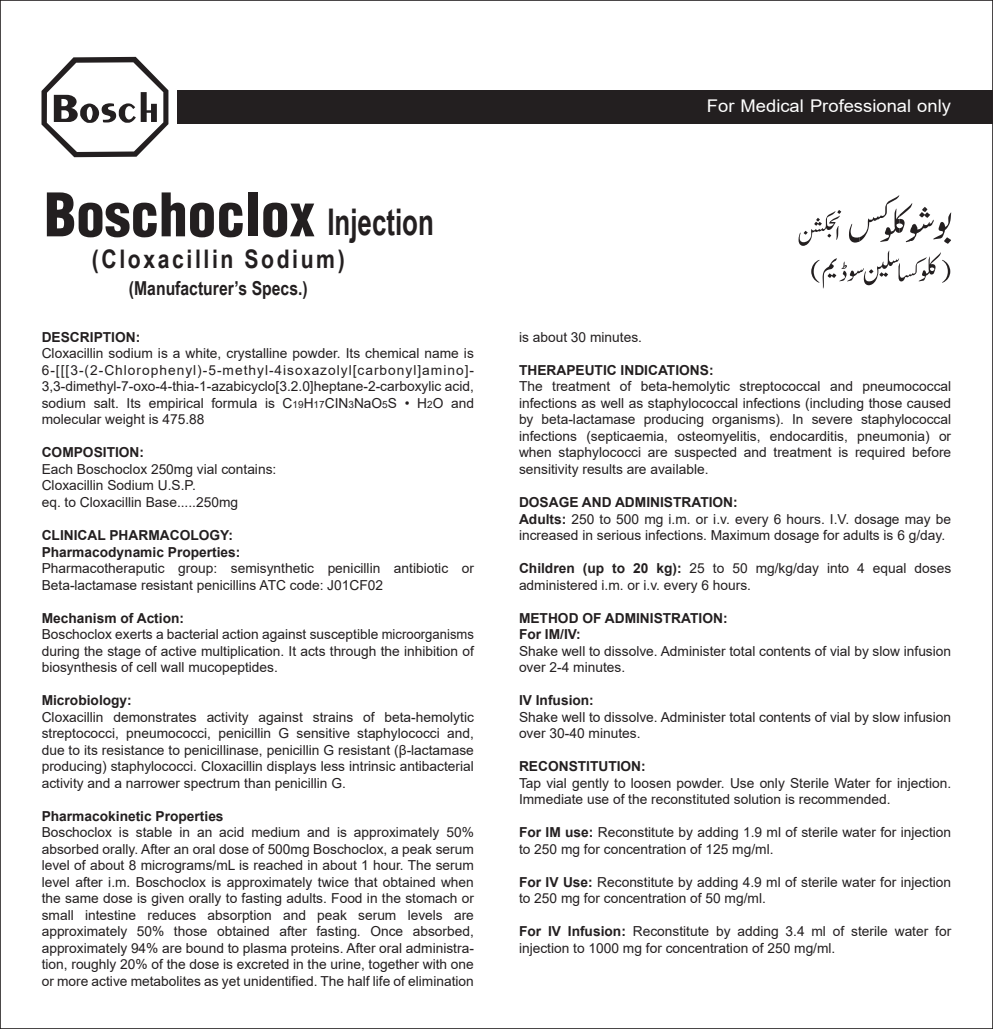
<style>
.page{position:relative;width:993px;height:1029px;background:#fff}
.page>*{position:absolute;margin:0;border:0;box-sizing:border-box;transform-origin:0 0}
.t1{font:700 36.75px "Arial Narrow";color:#231f20;scale:.86 1}
.t2{font:700 25.5px "Arial Narrow";letter-spacing:.1em;color:#231f20}
.t3{font:700 19.25px "Arial Narrow";color:#231f20}
.t4{font:17.5px "Arial";color:#fff;scale:1.05 1}
.t5{font:13.75px/16.5px "Arial";color:#231f20}
.t6{font:700 13.75px/16.5px "Arial";color:#231f20}
.s1{font-size:10px}
.s2{font-weight:700}
</style>
<div class="page">
<svg style="left:41px;top:57px;width:127px;height:100px"></svg>
<div style="left:177px;top:90px;width:815px;height:34px;background:#231f20"></div>
<svg style="left:47px;top:192px;width:196px;height:45px"></svg>
<div style="left:248px;top:192px;width:9px;height:44px;background:#231f20"></div>
<svg style="left:263px;top:202px;width:51px;height:35px"></svg>
<svg style="left:798px;top:195px;width:153px;height:93px"></svg>
<h1 class="t1" style="left:327px;top:194px;width:125px">Injection</h1>
<h2 class="t2" style="left:92px;top:240px;width:254px">(Cloxacillin Sodium)</h2>
<h3 class="t3" style="left:129px;top:274px;width:180px">(Manufacturer’s Specs.)</h3>
<p class="t6" style="left:42px;top:329px;width:100px">DESCRIPTION:</p>
<p class="t5" style="left:42px;top:345px;width:434px;text-align:justify">Cloxacillin sodium is a white, crystalline powder. Its chemical name is 6-[[[3-(2-Chlorophenyl)-5-methyl-4isoxazolyl[carbonyl]amino]- 3,3-dimethyl-7-oxo-4-thia-1-azabicyclo[3.2.0]heptane-2-carboxylic acid, sodium salt. Its empirical formula is C<span class="s1">19</span>H<span class="s1">17</span>CIN<span class="s1">3</span>NaO<span class="s1">5</span>S • H<span class="s1">2</span>O and molecular weight is 475.88</p>
<p class="t6" style="left:42px;top:444px;width:104px">COMPOSITION:</p>
<p class="t5" style="left:42px;top:460px;width:236px">Each Boschoclox 250mg vial contains:<br>Cloxacillin Sodium U.S.P.<br>eq. to Cloxacillin Base.....250mg</p>
<p class="t6" style="left:42px;top:527px;width:200px">CLINICAL PHARMACOLOGY:<br>Pharmacodynamic Properties:</p>
<p class="t5" style="left:42px;top:559px;width:434px">Pharmacotheraputic group: semisynthetic penicillin antibiotic or<br>Beta-lactamase resistant penicillins ATC code: J01CF02</p>
<p class="t6" style="left:42px;top:609px;width:144px">Mechanism of Action:</p>
<p class="t5" style="left:42px;top:625px;width:434px;text-align:justify">Boschoclox exerts a bacterial action against susceptible microorganisms during the stage of active multiplication. It acts through the inhibition of biosynthesis of cell wall mucopeptides.</p>
<p class="t6" style="left:42px;top:692px;width:92px">Microbiology:</p>
<p class="t5" style="left:42px;top:708px;width:434px;text-align:justify">Cloxacillin demonstrates activity against strains of beta-hemolytic streptococci, pneumococci, penicillin G sensitive staphylococci and, due to its resistance to penicillinase, penicillin G resistant (β-lactamase producing) staphylococci. Cloxacillin displays less intrinsic antibacterial activity and a narrower spectrum than penicillin G.</p>
<p class="t6" style="left:42px;top:807px;width:183px">Pharmacokinetic Properties</p>
<p class="t5" style="left:42px;top:823px;width:434px;text-align:justify">Boschoclox is stable in an acid medium and is approximately 50% absorbed orally. After an oral dose of 500mg Boschoclox, a peak serum level of about 8 micrograms/mL is reached in about 1 hour. The serum level after i.m. Boschoclox is approximately twice that obtained when the same dose is given orally to fasting adults. Food in the stomach or small intestine reduces absorption and peak serum levels are approximately 50% those obtained after fasting. Once absorbed, approximately 94% are bound to plasma proteins. After oral administra&shy;tion, roughly 20% of the dose is excreted in the urine, together with one or more active metabolites as yet unidentified. The half life of elimination</p>
<p class="t4" style="left:707px;top:93px;width:234px">For Medical Professional only</p>
<p class="t5" style="left:519px;top:328px;width:125px">is about 30 minutes.</p>
<p class="t6" style="left:519px;top:362px;width:196px">THERAPEUTIC INDICATIONS:</p>
<p class="t5" style="left:519px;top:378px;width:434px;text-align:justify">The treatment of beta-hemolytic streptococcal and pneumococcal infections as well as staphylococcal infections (including those caused by beta-lactamase producing organisms). In severe staphylococcal infections (septicaemia, osteomyelitis, endocarditis, pneumonia) or when staphylococci are suspected and treatment is required before sensitivity results are available.</p>
<p class="t5" style="left:519px;top:493px;width:434px"><span class="s2">DOSAGE AND ADMINISTRATION:<br>Adults:</span> 250 to 500 mg i.m. or i.v. every 6 hours. I.V. dosage may be increased in serious infections. Maximum dosage for adults is 6 g/day.</p>
<p class="t5" style="left:519px;top:559px;width:434px"><span class="s2">Children (up to 20 kg):</span> 25 to 50 mg/kg/day into 4 equal doses administered i.m. or i.v. every 6 hours.</p>
<p class="t6" style="left:519px;top:609px;width:210px">METHOD OF ADMINISTRATION:<br>For IM/IV:</p>
<p class="t5" style="left:519px;top:642px;width:434px">Shake well to dissolve. Administer total contents of vial by slow infusion over 2-4 minutes.</p>
<p class="t6" style="left:519px;top:692px;width:76px">IV Infusion:</p>
<p class="t5" style="left:519px;top:708px;width:434px">Shake well to dissolve. Administer total contents of vial by slow infusion over 30-40 minutes.</p>
<p class="t6" style="left:519px;top:758px;width:128px">RECONSTITUTION:</p>
<p class="t5" style="left:519px;top:774px;width:434px">Tap vial gently to loosen powder. Use only Sterile Water for injection.<br>Immediate use of the reconstituted solution is recommended.</p>
<p class="t5" style="left:519px;top:823px;width:434px"><span class="s2">For IM use:</span> Reconstitute by adding 1.9 ml of sterile water for injection to 250 mg for concentration of 125 mg/ml.</p>
<p class="t5" style="left:519px;top:873px;width:434px"><span class="s2">For IV Use:</span> Reconstitute by adding 4.9 ml of sterile water for injection to 250 mg for concentration of 50 mg/ml.</p>
<p class="t5" style="left:519px;top:922px;width:434px"><span class="s2">For IV Infusion:</span> Reconstitute by adding 3.4 ml of sterile water for injection to 1000 mg for concentration of 250 mg/ml.</p>
</div>
